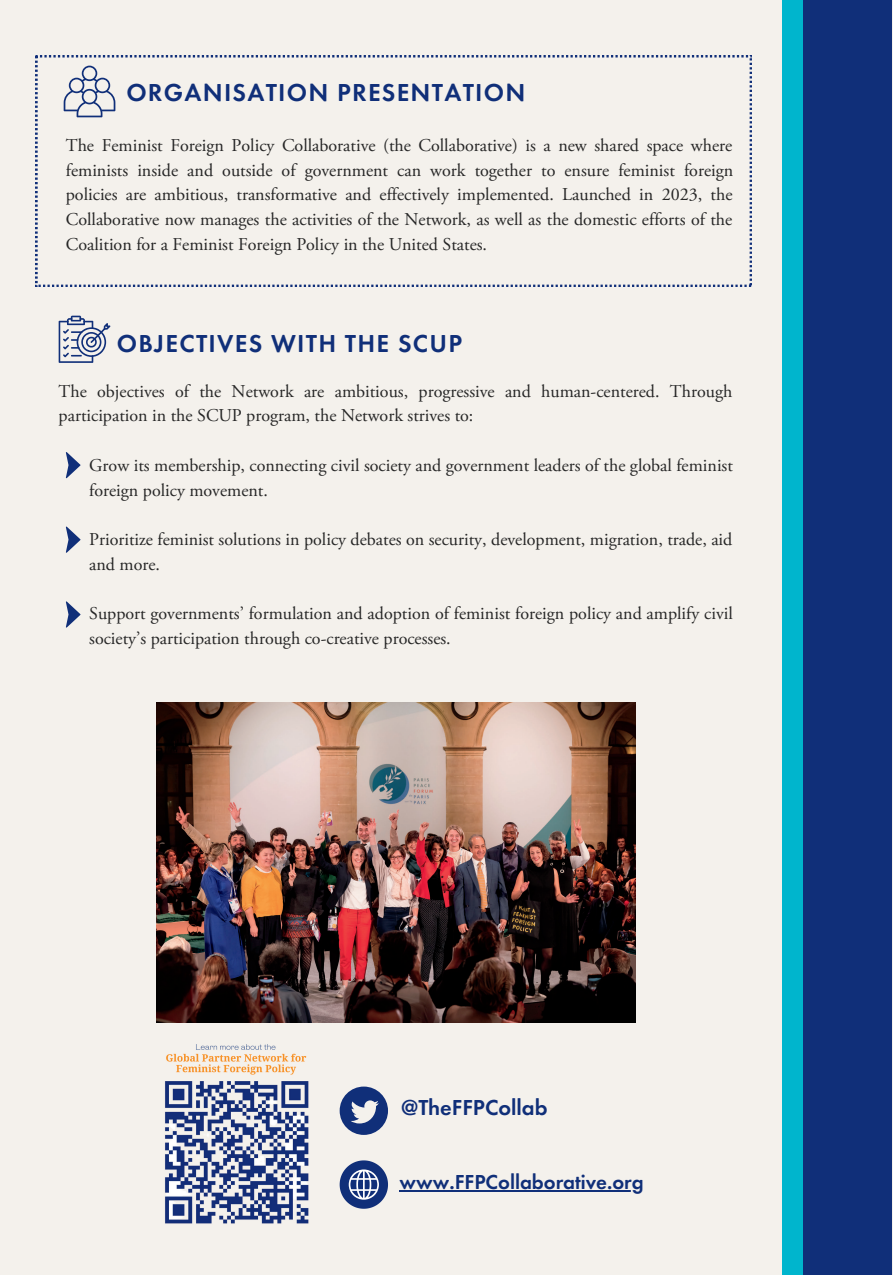
<style>
.page{position:relative;width:893px;height:1276px;background:#fff}
.page>*{position:absolute;margin:0;border:0;box-sizing:border-box;transform-origin:0 0}
.t1{font:600 25.5px "Futura Round";letter-spacing:.05em;color:#102f79}
.t2{font:600 22.5px "Futura Round";color:#102f79}
.t3{font:600 21px "Futura Round";color:#102f79}
.t4{font:18px/24.8px "Adobe Garamond Pro";color:#262626}
</style>
<div class="page">
<div style="left:0;top:0;width:892px;height:1275px;background:#f4f1ec"></div>
<div style="left:782px;top:0;width:77px;height:1275px;background:#00b5cd"></div>
<div style="left:803px;top:0;width:89px;height:1275px;background:#102f79"></div>
<svg style="left:59px;top:316px;width:51px;height:47px"></svg>
<img style="left:156px;top:1022px;width:198px;height:202px">
<img style="left:156px;top:703px;width:479px;height:319px">
<svg style="left:66px;top:452px;width:14px;height:26px"></svg>
<svg style="left:66px;top:526px;width:14px;height:27px"></svg>
<svg style="left:66px;top:601px;width:14px;height:27px"></svg>
<svg style="left:35px;top:55px;width:716px;height:232px"></svg>
<svg style="left:64px;top:66px;width:51px;height:51px"></svg>
<svg style="left:339px;top:1086px;width:49px;height:49px"></svg>
<svg style="left:339px;top:1160px;width:49px;height:49px"></svg>
<hr style="left:399px;top:1190px;width:244px;height:1px;background:#102f79">
<p class="t1" style="left:126px;top:82px;width:400px">ORGANISATION PRESENTATION</p>
<p class="t4" style="left:66px;top:135px;width:669px;text-align:justify">The Feminist Foreign Policy Collaborative (the Collaborative) is a new shared space where feminists inside and outside of government can work together to ensure feminist foreign policies are ambitious, transformative and effectively implemented. Launched in 2023, the Collaborative now manages the activities of the Network, as well as the domestic efforts of the Coalition for a Feminist Foreign Policy in the United States.</p>
<p class="t1" style="left:117px;top:332px;width:346px">OBJECTIVES WITH THE SCUP</p>
<p class="t4" style="left:59px;top:380px;width:675px">The objectives of the Network are ambitious, progressive and human-centered. Through participation in the SCUP program, the Network strives to:</p>
<p class="t4" style="left:89px;top:454px;width:645px">Grow its membership, connecting civil society and government leaders of the global feminist foreign policy movement.</p>
<p class="t4" style="left:89px;top:529px;width:644px">Prioritize feminist solutions in policy debates on security, development, migration, trade, aid and more.</p>
<p class="t4" style="left:89px;top:603px;width:645px">Support governments’ formulation and adoption of feminist foreign policy and amplify civil society’s participation through co-creative processes.</p>
<p class="t2" style="left:401px;top:1098px;width:148px">@TheFFPCollab</p>
<p class="t3" style="left:399px;top:1173px;width:245px">www.FFPCollaborative.org</p>
</div>
